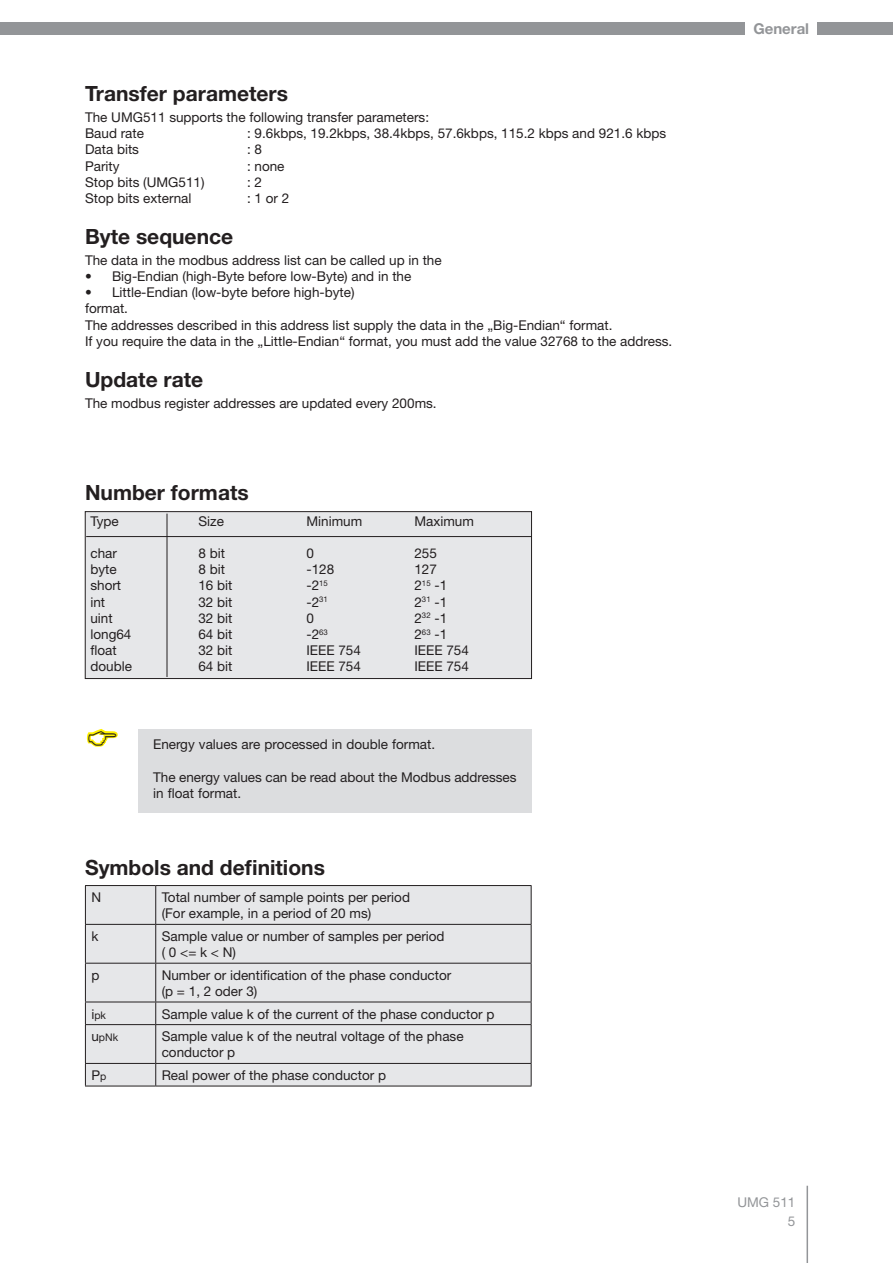
<style>
.page{position:relative;width:893px;height:1263px;background:#fff}
.page>*{position:absolute;margin:0;border:0;box-sizing:border-box;transform-origin:0 0}
.t1{font:700 21px "Helvetica Neue LT";color:#231f20}
.t2{font:700 15px "Helvetica Neue LT";color:#939598}
.t3{font:13.5px/16.2px "Helvetica Neue LT";color:#231f20}
.t4{font:13.5px/19.5px "Helvetica Neue LT";color:#939598;text-align:right}
.t5{font:10.5px "Helvetica Neue LT";color:#231f20}
.s1{font-size:13.5px}
.s2{font-size:10.5px}
</style>
<div class="page">
<hr style="left:806px;top:1186px;width:2px;height:77px;background:#939598">
<div style="left:818px;top:22px;width:75px;height:13px;background:#939598"></div>
<div style="left:0;top:22px;width:744px;height:13px;background:#939598"></div>
<div style="left:85px;top:512px;width:446px;height:166px;background:#e6e7e9"></div>
<div style="left:85px;top:511px;width:447px;height:168px;border:1px solid #231f20"></div>
<hr style="left:86px;top:536px;width:446px;height:1px;background:#231f20">
<hr style="left:167px;top:514px;width:1px;height:163px;background:#231f20">
<div style="left:138px;top:729px;width:394px;height:84px;background:#dcdddf"></div>
<div style="left:86px;top:886px;width:445px;height:200px;background:#e6e7e9"></div>
<hr style="left:85px;top:885px;width:71px;height:1px;background:#231f20">
<hr style="left:85px;top:886px;width:1px;height:38px;background:#231f20">
<hr style="left:156px;top:885px;width:375px;height:1px;background:#231f20">
<hr style="left:155px;top:886px;width:1px;height:38px;background:#231f20">
<hr style="left:531px;top:886px;width:1px;height:38px;background:#231f20">
<hr style="left:85px;top:924px;width:71px;height:1px;background:#231f20">
<hr style="left:85px;top:925px;width:1px;height:38px;background:#231f20">
<hr style="left:156px;top:924px;width:375px;height:1px;background:#231f20">
<hr style="left:155px;top:925px;width:1px;height:38px;background:#231f20">
<hr style="left:531px;top:925px;width:1px;height:38px;background:#231f20">
<hr style="left:85px;top:963px;width:71px;height:1px;background:#231f20">
<hr style="left:85px;top:963px;width:1px;height:38px;background:#231f20">
<hr style="left:156px;top:963px;width:375px;height:1px;background:#231f20">
<hr style="left:155px;top:963px;width:1px;height:38px;background:#231f20">
<hr style="left:531px;top:963px;width:1px;height:38px;background:#231f20">
<hr style="left:85px;top:1001px;width:71px;height:1px;background:#231f20">
<svg style="left:85px;top:1002px;width:1px;height:22px"></svg>
<hr style="left:156px;top:1001px;width:375px;height:1px;background:#231f20">
<svg style="left:155px;top:1002px;width:1px;height:22px"></svg>
<svg style="left:531px;top:1002px;width:1px;height:22px"></svg>
<hr style="left:85px;top:1024px;width:71px;height:1px;background:#231f20">
<hr style="left:85px;top:1025px;width:1px;height:38px;background:#231f20">
<hr style="left:156px;top:1024px;width:375px;height:1px;background:#231f20">
<hr style="left:155px;top:1025px;width:1px;height:38px;background:#231f20">
<hr style="left:531px;top:1025px;width:1px;height:38px;background:#231f20">
<hr style="left:85px;top:1063px;width:71px;height:1px;background:#231f20">
<svg style="left:85px;top:1064px;width:1px;height:22px"></svg>
<hr style="left:156px;top:1063px;width:375px;height:1px;background:#231f20">
<svg style="left:155px;top:1064px;width:1px;height:22px"></svg>
<svg style="left:531px;top:1064px;width:1px;height:22px"></svg>
<hr style="left:85px;top:1086px;width:71px;height:1px;background:#231f20">
<hr style="left:156px;top:1086px;width:375px;height:1px;background:#231f20">
<svg style="left:86px;top:729px;width:32px;height:18px"></svg>
<h1 class="t1" style="left:85px;top:81px;width:204px">Transfer parameters</h1>
<p class="t3" style="left:85px;top:109px;width:346px">The UMG511 supports the following transfer parameters:<br>Baud rate</p>
<p class="t3" style="left:247px;top:125px;width:421px">: 9.6kbps, 19.2kbps, 38.4kbps, 57.6kbps, 115.2 kbps and 921.6 kbps</p>
<p class="t3" style="left:85px;top:141px;width:56px">Data bits</p>
<p class="t3" style="left:247px;top:141px;width:17px">: 8</p>
<p class="t3" style="left:85px;top:157px;width:36px">Parity</p>
<p class="t3" style="left:247px;top:157px;width:39px">: none</p>
<p class="t3" style="left:85px;top:174px;width:121px">Stop bits (UMG511)</p>
<p class="t3" style="left:247px;top:174px;width:17px">: 2</p>
<p class="t3" style="left:85px;top:190px;width:108px">Stop bits external</p>
<p class="t3" style="left:247px;top:190px;width:44px">: 1 or 2</p>
<h1 class="t1" style="left:85px;top:224px;width:150px">Byte sequence</h1>
<p class="t3" style="left:85px;top:252px;width:358px">The data in the modbus address list can be called up in the</p>
<p class="t3" style="left:85px;top:268px;width:328px">• Big-Endian (high-Byte before low-Byte) and in the</p>
<p class="t3" style="left:85px;top:284px;width:589px">• Little-Endian (low-byte before high-byte)<br>format.<br>The addresses described in this address list supply the data in the „Big-Endian“ format.<br>If you require the data in the „Little-Endian“ format, you must add the value 32768 to the address.</p>
<h1 class="t1" style="left:85px;top:367px;width:120px">Update rate</h1>
<p class="t3" style="left:85px;top:395px;width:353px">The modbus register addresses are updated every 200ms.</p>
<h1 class="t1" style="left:85px;top:479px;width:165px">Number formats</h1>
<p class="t3" style="left:90px;top:512px;width:30px">Type</p>
<p class="t3" style="left:198px;top:512px;width:27px">Size</p>
<p class="t3" style="left:306px;top:512px;width:57px">Minimum</p>
<p class="t3" style="left:414px;top:512px;width:61px">Maximum</p>
<p class="t3" style="left:90px;top:545px;width:28px">char</p>
<p class="t3" style="left:198px;top:545px;width:28px">8 bit</p>
<p class="t3" style="left:306px;top:545px;width:9px">0</p>
<p class="t3" style="left:414px;top:545px;width:24px">255</p>
<p class="t3" style="left:90px;top:561px;width:28px">byte</p>
<p class="t3" style="left:198px;top:561px;width:28px">8 bit</p>
<p class="t3" style="left:306px;top:561px;width:29px">-128</p>
<p class="t3" style="left:414px;top:561px;width:24px">127</p>
<p class="t3" style="left:90px;top:577px;width:32px">short</p>
<p class="t3" style="left:198px;top:577px;width:36px">16 bit</p>
<p class="t3" style="left:306px;top:577px;width:23px">-2<sup>15</sup></p>
<p class="t3" style="left:414px;top:577px;width:34px">2<sup>15</sup> -1</p>
<p class="t3" style="left:90px;top:593px;width:16px">int</p>
<p class="t3" style="left:198px;top:593px;width:36px">32 bit</p>
<p class="t3" style="left:306px;top:593px;width:23px">-2<sup>31</sup></p>
<p class="t3" style="left:414px;top:593px;width:34px">2<sup>31</sup> -1</p>
<p class="t3" style="left:90px;top:610px;width:24px">uint</p>
<p class="t3" style="left:198px;top:610px;width:36px">32 bit</p>
<p class="t3" style="left:306px;top:610px;width:9px">0</p>
<p class="t3" style="left:414px;top:610px;width:34px">2<sup>32</sup> -1</p>
<p class="t3" style="left:90px;top:626px;width:43px">long64</p>
<p class="t3" style="left:198px;top:626px;width:36px">64 bit</p>
<p class="t3" style="left:306px;top:626px;width:23px">-2<sup>63</sup></p>
<p class="t3" style="left:414px;top:626px;width:34px">2<sup>63</sup> -1</p>
<p class="t3" style="left:90px;top:642px;width:28px">float</p>
<p class="t3" style="left:198px;top:642px;width:36px">32 bit</p>
<p class="t3" style="left:306px;top:642px;width:56px">IEEE 754</p>
<p class="t3" style="left:414px;top:642px;width:56px">IEEE 754</p>
<p class="t3" style="left:90px;top:658px;width:43px">double</p>
<p class="t3" style="left:198px;top:658px;width:36px">64 bit</p>
<p class="t3" style="left:306px;top:658px;width:56px">IEEE 754</p>
<p class="t3" style="left:414px;top:658px;width:56px">IEEE 754</p>
<p class="t3" style="left:153px;top:736px;width:283px">Energy values are processed in double format.</p>
<p class="t3" style="left:153px;top:768px;width:365px">The energy values can be read about the Modbus addresses in float format.</p>
<h1 class="t1" style="left:85px;top:854px;width:241px">Symbols and definitions</h1>
<p class="t3" style="left:91px;top:889px;width:11px">N</p>
<p class="t3" style="left:162px;top:889px;width:250px">Total number of sample points per period (For example, in a period of 20 ms)</p>
<p class="t3" style="left:91px;top:928px;width:9px">k</p>
<p class="t3" style="left:162px;top:928px;width:284px">Sample value or number of samples per period ( 0 &lt;= k &lt; N)</p>
<p class="t3" style="left:91px;top:967px;width:10px">p</p>
<p class="t3" style="left:162px;top:967px;width:291px">Number or identification of the phase conductor (p = 1, 2 oder 3)</p>
<p class="t5" style="left:91px;top:1008px;width:16px"><span class="s1">i</span>pk</p>
<p class="t3" style="left:162px;top:1005px;width:334px">Sample value k of the current of the phase conductor p</p>
<p class="t5" style="left:91px;top:1031px;width:28px"><span class="s1">u</span>pNk</p>
<p class="t3" style="left:162px;top:1028px;width:303px">Sample value k of the neutral voltage of the phase conductor p</p>
<p class="t3" style="left:91px;top:1067px;width:16px">P<span class="s2">p</span></p>
<p class="t3" style="left:162px;top:1067px;width:226px">Real power of the phase conductor p</p>
<p class="t2" style="left:753px;top:19px;width:57px">General</p>
<p class="t4" style="left:737px;top:1192px;width:60px">UMG 511<br>5</p>
</div>
